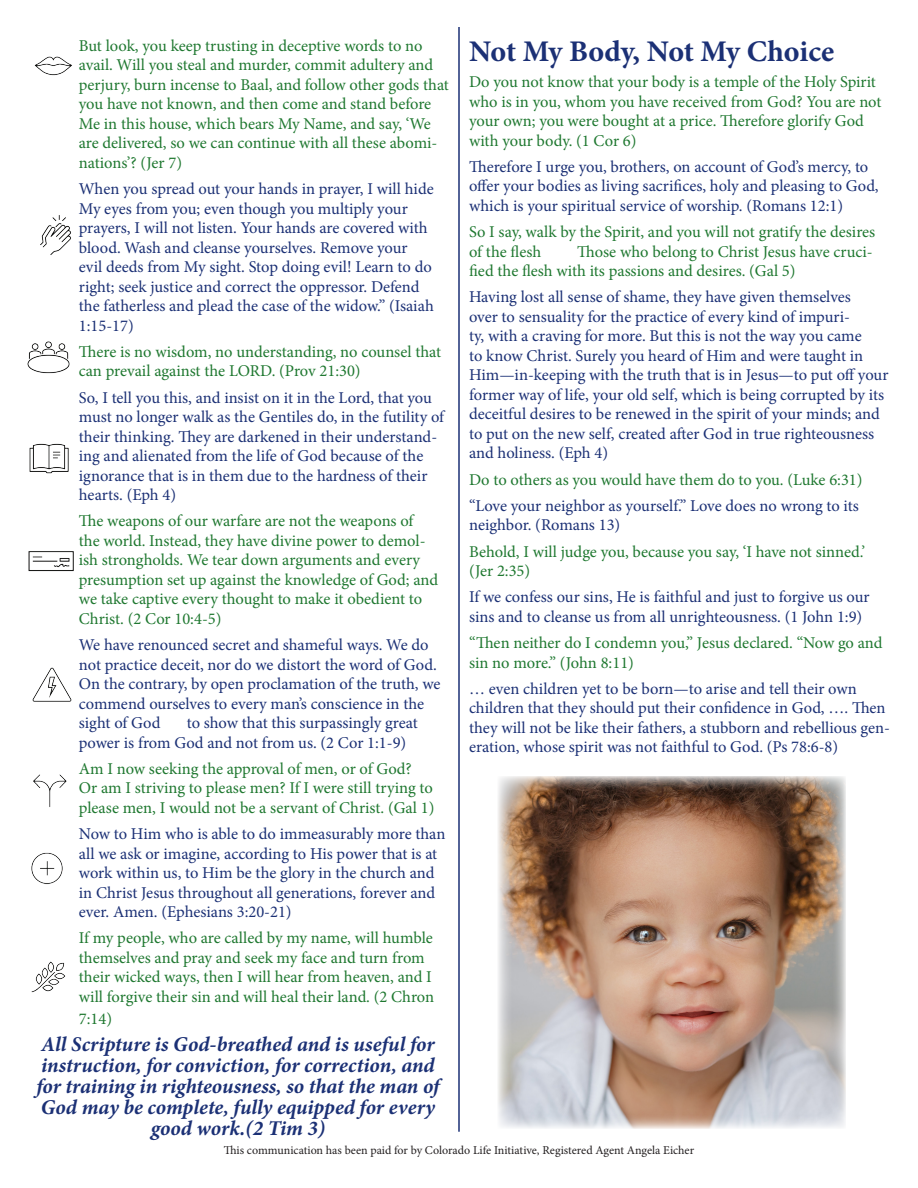
<style>
.page{position:relative;width:918px;height:1188px;background:#fff}
.page>*{position:absolute;margin:0;border:0;box-sizing:border-box;transform-origin:0 0}
.t1{font:700 30px "Minion Pro";letter-spacing:-.005em;color:#1b3075}
.t2{font:italic 700 21px/21px "Minion Pro";letter-spacing:-.005em;color:#1b3075;text-align:center}
.t3{font:16.5px/19.5px "Minion Pro";letter-spacing:-.005em;color:#1b3075}
.t4{font:16.5px/19.5px "Minion Pro";letter-spacing:-.005em;color:#1f7830}
.t5{font:12px "Minion Pro";color:#231f20}
</style>
<div class="page">
<hr style="left:458px;top:27px;width:2px;height:1105px;background:#1b3075">
<img style="left:27px;top:341px;width:43px;height:133px">
<img style="left:32px;top:667px;width:40px;height:35px">
<img style="left:34px;top:56px;width:38px;height:199px">
<img style="left:28px;top:551px;width:58px;height:36px">
<img style="left:33px;top:774px;width:34px;height:33px">
<img style="left:31px;top:852px;width:32px;height:32px">
<img style="left:31px;top:961px;width:35px;height:32px">
<img style="left:498px;top:776px;width:348px;height:353px">
<p class="t4" style="left:79px;top:36px;width:372px">But look, you keep trusting in deceptive words to no avail. Will you steal and murder, commit adultery and perjury, burn incense to Baal, and follow other gods that you have not known, and then come and stand before Me in this house, which bears My Name, and say, ‘We are delivered, so we can continue with all these abomi&shy;nations’? (Jer 7)</p>
<p class="t3" style="left:79px;top:179px;width:357px">When you spread out your hands in prayer, I will hide My eyes from you; even though you multiply your prayers, I will not listen. Your hands are covered with blood. Wash and cleanse yourselves. Remove your evil deeds from My sight. Stop doing evil! Learn to do right; seek justice and correct the oppressor. Defend the fatherless and plead the case of the widow.” (Isaiah 1:15-17)</p>
<p class="t4" style="left:79px;top:342px;width:364px">There is no wisdom, no understanding, no counsel that can prevail against the LORD. (Prov 21:30)</p>
<p class="t3" style="left:79px;top:388px;width:367px">So, I tell you this, and insist on it in the Lord, that you must no longer walk as the Gentiles do, in the futility of their thinking. They are darkened in their understand&shy;ing and alienated from the life of God because of the ignorance that is in them due to the hardness of their hearts. (Eph 4)</p>
<p class="t4" style="left:79px;top:512px;width:361px">The weapons of our warfare are not the weapons of the world. Instead, they have divine power to demol&shy;ish strongholds. We tear down arguments and every presumption set up against the knowledge of God; and we take captive every thought to make it obedient to Christ. (2 Cor 10:4-5)</p>
<p class="t3" style="left:79px;top:635px;width:363px">We have renounced secret and shameful ways. We do not practice deceit, nor do we distort the word of God.<br>On the contrary, by open proclamation of the truth, we commend ourselves to every man’s conscience in the sight of God</p>
<p class="t3" style="left:79px;top:713px;width:341px;text-indent:108px">to show that this surpassingly great power is from God and not from us. (2 Cor 1:1-9)</p>
<p class="t4" style="left:79px;top:759px;width:357px">Am I now seeking the approval of men, or of God?<br>Or am I striving to please men? If I were still trying to please men, I would not be a servant of Christ. (Gal 1)</p>
<p class="t3" style="left:79px;top:824px;width:368px">Now to Him who is able to do immeasurably more than all we ask or imagine, according to His power that is at work within us, to Him be the glory in the church and in Christ Jesus throughout all generations, forever and ever. Amen. (Ephesians 3:20-21)</p>
<p class="t4" style="left:79px;top:929px;width:357px">If my people, who are called by my name, will humble themselves and pray and seek my face and turn from their wicked ways, then I will hear from heaven, and I will forgive their sin and will heal their land. (2 Chron</p>
<p class="t4" style="left:79px;top:1009px;width:35px">7:14)</p>
<p class="t1" style="left:469px;top:30px;width:367px">Not My Body, Not My Choice</p>
<p class="t4" style="left:469px;top:72px;width:414px">Do you not know that your body is a temple of the Holy Spirit who is in you, whom you have received from God? You are not your own; you were bought at a price. Therefore glorify God with your body. (1 Cor 6)</p>
<p class="t3" style="left:469px;top:157px;width:411px">Therefore I urge you, brothers, on account of God’s mercy, to offer your bodies as living sacrifices, holy and pleasing to God, which is your spiritual service of worship. (Romans 12:1)</p>
<p class="t4" style="left:469px;top:222px;width:408px">So I say, walk by the Spirit, and you will not gratify the desires of the flesh</p>
<p class="t4" style="left:469px;top:242px;width:405px;text-indent:108px">Those who belong to Christ Jesus have cruci&shy;fied the flesh with its passions and desires. (Gal 5)</p>
<p class="t3" style="left:469px;top:287px;width:421px">Having lost all sense of shame, they have given themselves<br>over to sensuality for the practice of every kind of impuri-<br>ty, with a craving for more. But this is not the way you came<br>to know Christ. Surely you heard of Him and were taught in Him—in-keeping with the truth that is in Jesus—to put off your former way of life, your old self, which is being corrupted by its deceitful desires to be renewed in the spirit of your minds; and to put on the new self, created after God in true righteousness and holiness. (Eph 4)</p>
<p class="t4" style="left:469px;top:470px;width:395px">Do to others as you would have them do to you. (Luke 6:31)</p>
<p class="t3" style="left:469px;top:496px;width:391px">“Love your neighbor as yourself.” Love does no wrong to its neighbor. (Romans 13)</p>
<p class="t4" style="left:469px;top:542px;width:397px">Behold, I will judge you, because you say, ‘I have not sinned.’ (Jer 2:35)</p>
<p class="t3" style="left:469px;top:587px;width:402px">If we confess our sins, He is faithful and just to forgive us our sins and to cleanse us from all unrighteousness. (1 John 1:9)</p>
<p class="t4" style="left:469px;top:633px;width:415px">“Then neither do I condemn you,” Jesus declared. “Now go and sin no more.” (John 8:11)</p>
<p class="t3" style="left:469px;top:679px;width:423px">… even children yet to be born—to arise and tell their own children that they should put their confidence in God, …. Then they will not be like their fathers, a stubborn and rebellious gen&shy;eration, whose spirit was not faithful to God. (Ps 78:6-8)</p>
<p class="t2" style="left:36px;top:1034px;width:405px">All Scripture is God-breathed and is useful for instruction, for conviction, for correction, and for training in righteousness, so that the man of God may be complete, fully equipped for every good work.(2 Tim 3)</p>
<p class="t5" style="left:224px;top:1142px;width:472px">This communication has been paid for by Colorado Life Initiative, Registered Agent Angela Eicher</p>
</div>
